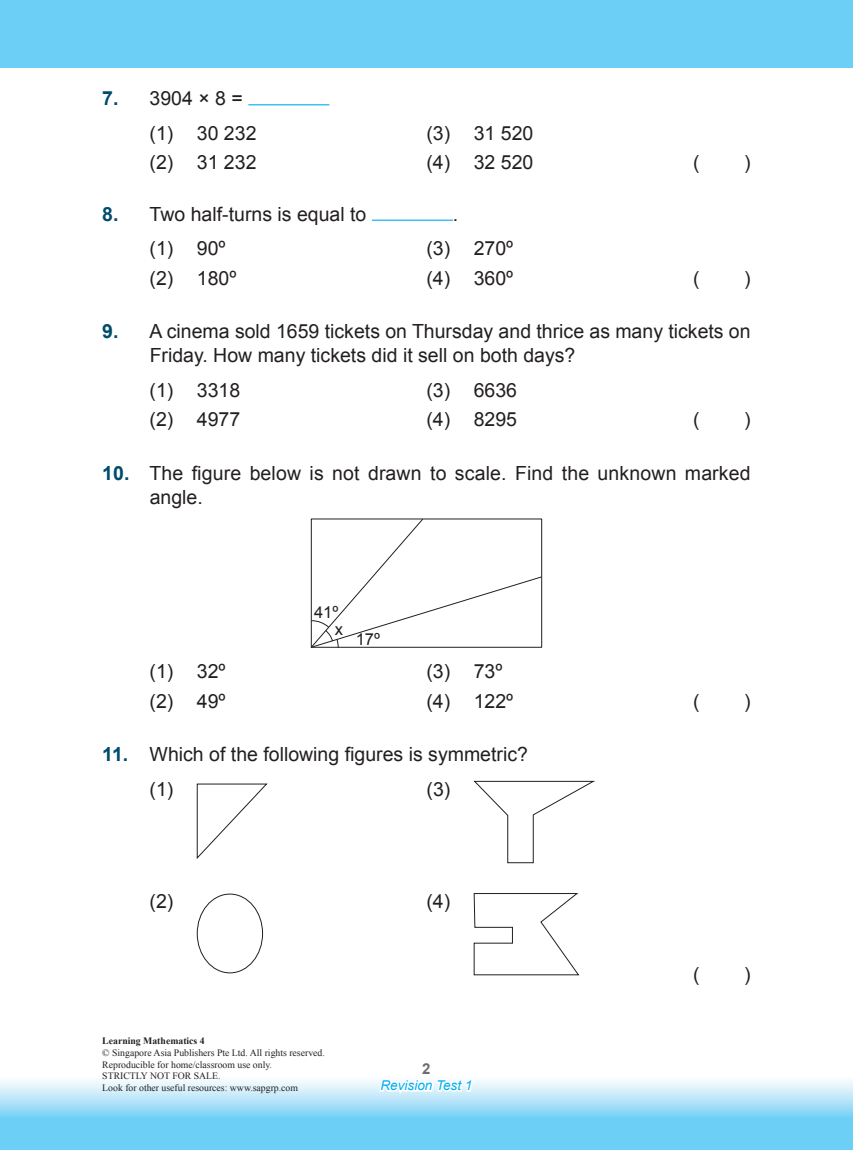
<style>
.page{position:relative;width:853px;height:1150px;background:#fff}
.page>*{position:absolute;margin:0;border:0;box-sizing:border-box;transform-origin:0 0}
.t1{font:19.5px/24px "Arial";color:#231f20}
.t2{font:16.5px/17px "Arial";color:#231f20;text-align:right}
.t3{font:italic 13.5px "Arial";color:#00aeef}
.t4{font:9.75px/11.7px "Times New Roman";color:#231f20}
.t5{font:700 9.75px "Times New Roman";color:#231f20}
.s1{font-weight:700;color:#004b6c}
</style>
<div class="page">
<svg style="left:0;top:1080px;width:853px;height:70px;background:#93daf7"></svg>
<svg style="left:377px;top:1080px;width:98px;height:20px"></svg>
<div style="left:0;top:0;width:853px;height:68px;background:#6bcff6"></div>
<hr style="left:248px;top:104px;width:81px;height:1px;background:#00aeef">
<hr style="left:372px;top:220px;width:81px;height:1px;background:#00aeef">
<svg style="left:310px;top:518px;width:232px;height:130px"></svg>
<svg style="left:196px;top:783px;width:72px;height:76px"></svg>
<svg style="left:473px;top:780px;width:122px;height:83px"></svg>
<div style="left:197px;top:893px;width:66px;height:80px;border:1px solid #231f20;border-radius:50%"></div>
<svg style="left:473px;top:893px;width:106px;height:82px"></svg>
<p class="t1" style="left:102px;top:87px;width:142px"><span class="s1">7.</span> 3904 × 8 =</p>
<p class="t1" style="left:150px;top:121px;width:108px">(1) 30 232</p>
<p class="t1" style="left:426px;top:121px;width:108px">(3) 31 520</p>
<p class="t1" style="left:150px;top:151px;width:108px">(2) 31 232</p>
<p class="t1" style="left:426px;top:151px;width:108px">(4) 32 520</p>
<p class="t1" style="left:693px;top:151px;width:8px">(</p>
<p class="t1" style="left:744px;top:151px;width:8px">)</p>
<p class="t1" style="left:102px;top:202px;width:266px"><span class="s1">8.</span> Two half-turns is equal to</p>
<p class="t1" style="left:453px;top:202px;width:7px">.</p>
<p class="t1" style="left:150px;top:237px;width:78px">(1) 90º</p>
<p class="t1" style="left:426px;top:237px;width:88px">(3) 270º</p>
<p class="t1" style="left:150px;top:266px;width:88px">(2) 180º</p>
<p class="t1" style="left:426px;top:266px;width:88px">(4) 360º</p>
<p class="t1" style="left:693px;top:266px;width:8px">(</p>
<p class="t1" style="left:744px;top:266px;width:8px">)</p>
<p class="t1" style="left:150px;top:319px;width:602px;text-indent:-47px"><span class="s1">9.</span> A cinema sold 1659 tickets on Thursday and thrice as many tickets on<br>Friday. How many tickets did it sell on both days?</p>
<p class="t1" style="left:150px;top:378px;width:92px">(1) 3318</p>
<p class="t1" style="left:426px;top:378px;width:92px">(3) 6636</p>
<p class="t1" style="left:150px;top:408px;width:92px">(2) 4977</p>
<p class="t1" style="left:426px;top:408px;width:92px">(4) 8295</p>
<p class="t1" style="left:693px;top:408px;width:8px">(</p>
<p class="t1" style="left:744px;top:408px;width:8px">)</p>
<p class="t1" style="left:150px;top:461px;width:602px;text-indent:-47px"><span class="s1">1 0.</span> The figure below is not drawn to scale. Find the unknown marked angle.</p>
<p class="t2" style="left:314px;top:603px;width:31px">41º x</p>
<p class="t2" style="left:356px;top:631px;width:26px">17º</p>
<p class="t1" style="left:150px;top:660px;width:78px">(1) 32º</p>
<p class="t1" style="left:426px;top:660px;width:78px">(3) 73º</p>
<p class="t1" style="left:150px;top:689px;width:78px">(2) 49º</p>
<p class="t1" style="left:426px;top:689px;width:88px">(4) 122º</p>
<p class="t1" style="left:693px;top:689px;width:8px">(</p>
<p class="t1" style="left:744px;top:689px;width:8px">)</p>
<p class="t1" style="left:102px;top:742px;width:427px"><span class="s1">1 1 .</span> Which of the following figures is symmetric?</p>
<p class="t1" style="left:150px;top:777px;width:25px">(1)</p>
<p class="t1" style="left:426px;top:777px;width:25px">(3)</p>
<p class="t1" style="left:150px;top:889px;width:25px">(2)</p>
<p class="t1" style="left:426px;top:889px;width:25px">(4)</p>
<p class="t5" style="left:102px;top:1034px;width:104px">Learning Mathematics 4</p>
<p class="t4" style="left:102px;top:1046px;width:224px">© Singapore Asia Publishers Pte Ltd. All rights reserved.<br>Reproducible for home/classroom use only.<br>STRICTLY NOT FOR SALE.<br>Look for other useful resources: www.sapgrp.com</p>
<p class="t3" style="left:380px;top:1076px;width:93px">Revision Test 1</p>
<p class="t1" style="left:693px;top:962px;width:8px">(</p>
<p class="t1" style="left:744px;top:962px;width:8px">)</p>
</div>
